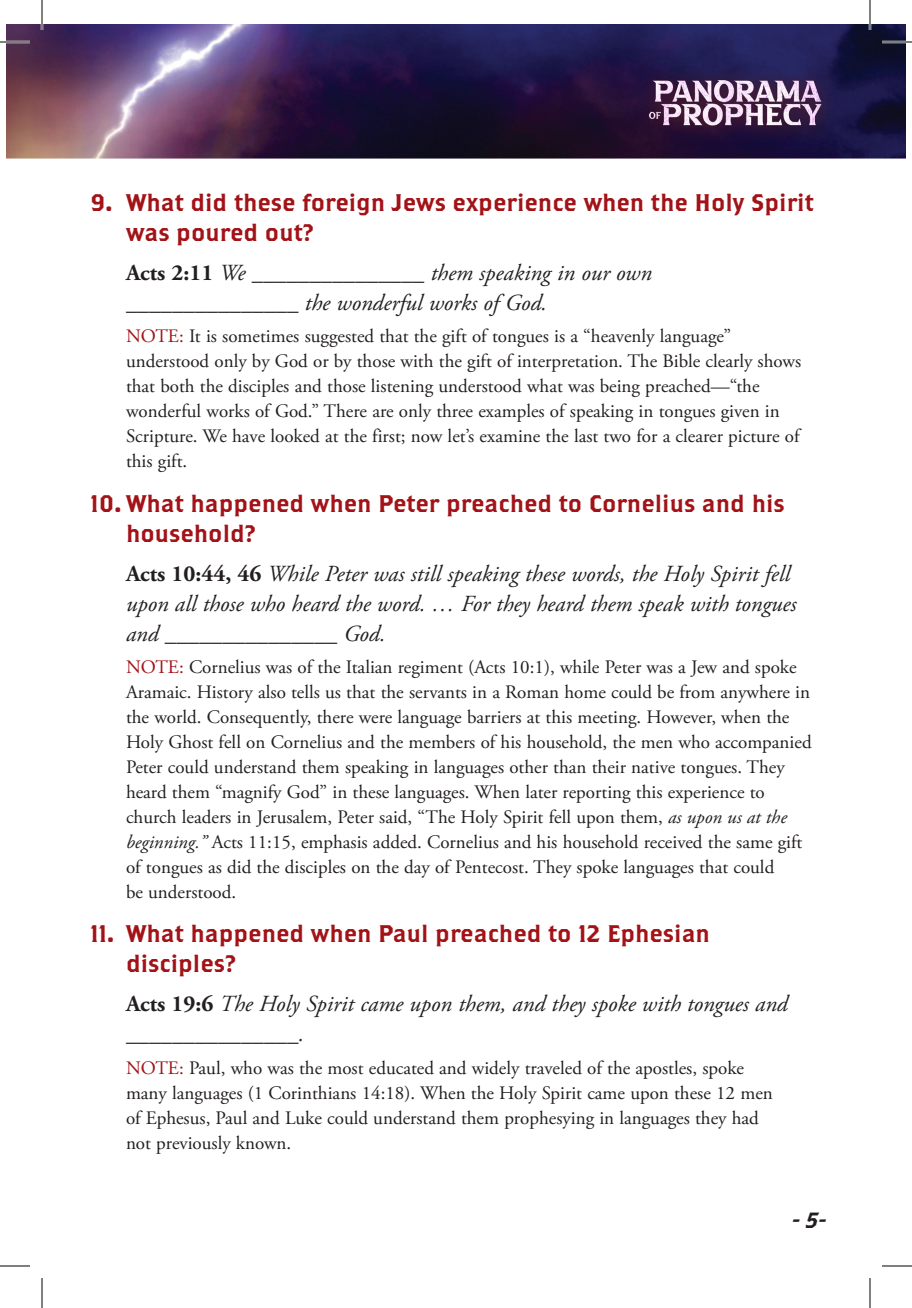
<style>
.page{position:relative;width:912px;height:1308px;background:#fff}
.page>*{position:absolute;margin:0;border:0;box-sizing:border-box;transform-origin:0 0}
.QUESTION{font:24px/30px "Brothers OT";color:#a21217}
.VERSES{font:italic 23px/30px "Adobe Garamond Pro";color:#231f20}
.t1{font:22px "Brothers OT Super Slant";color:#231f20}
.NOTE{font:19px/25px "Adobe Garamond Pro";color:#231f20}
.s1{font-weight:700;font-style:normal}
.s2{color:#a21217}
.s3{font-style:italic}
</style>
<div class="page">
<img style="left:6px;top:24px;width:900px;height:134px">
<img style="left:628px;top:60px;width:212px;height:92px">
<hr style="left:0;top:41px;width:30px;height:2px;background:#fff">
<hr style="left:882px;top:41px;width:30px;height:2px;background:#fff">
<hr style="left:41px;top:0;width:2px;height:30px;background:#fff">
<hr style="left:869px;top:0;width:2px;height:30px;background:#fff">
<hr style="left:0;top:42px;width:30px;height:1px;background:#000">
<hr style="left:882px;top:42px;width:30px;height:1px;background:#000">
<hr style="left:0;top:1266px;width:30px;height:1px;background:#000">
<hr style="left:882px;top:1266px;width:30px;height:1px;background:#000">
<hr style="left:42px;top:0;width:1px;height:30px;background:#000">
<hr style="left:42px;top:1278px;width:1px;height:30px;background:#000">
<hr style="left:870px;top:0;width:1px;height:30px;background:#000">
<hr style="left:870px;top:1278px;width:1px;height:30px;background:#000">
<p class="QUESTION" style="left:126px;top:189px;width:689px;text-indent:-36px">9. What did these foreign Jews experience when the Holy Spirit was poured out?</p>
<p class="VERSES" style="left:126px;top:259px;width:527px"><span class="s1">Acts 2:11</span> We _______________ them speaking in our own _______________ the wonderful works of God.</p>
<p class="NOTE" style="left:126px;top:325px;width:677px"><span class="s2">NOTE:</span> It is sometimes suggested that the gift of tongues is a “heavenly language” understood only by God or by those with the gift of interpretation. The Bible clearly shows that both the disciples and those listening understood what was being preached—“the wonderful works of God.” There are only three examples of speaking in tongues given in Scripture. We have looked at the first; now let’s examine the last two for a clearer picture of this gift.</p>
<p class="QUESTION" style="left:126px;top:490px;width:660px;text-indent:-36px">10. What happened when Peter preached to Cornelius and his household?</p>
<p class="VERSES" style="left:126px;top:559px;width:672px"><span class="s1">Acts 10:44, 46</span> While Peter was still speaking these words, the Holy Spirit fell upon all those who heard the word. … For they heard them speak with tongues and _______________ God.</p>
<p class="NOTE" style="left:126px;top:655px;width:687px"><span class="s2">NOTE:</span> Cornelius was of the Italian regiment (Acts 10:1), while Peter was a Jew and spoke Aramaic. History also tells us that the servants in a Roman home could be from anywhere in the world. Consequently, there were language barriers at this meeting. However, when the Holy Ghost fell on Cornelius and the members of his household, the men who accompanied Peter could understand them speaking in languages other than their native tongues. They heard them “magnify God” in these languages. When later reporting this experience to church leaders in Jerusalem, Peter said, “The Holy Spirit fell upon them, <span class="s3">as upon us at the beginning.”</span> Acts 11:15, emphasis added. Cornelius and his household received the same gift of tongues as did the disciples on the day of Pentecost. They spoke languages that could<br>be understood.</p>
<p class="QUESTION" style="left:126px;top:920px;width:586px;text-indent:-36px">11. What happened when Paul preached to 12 Ephesian disciples?</p>
<p class="VERSES" style="left:126px;top:990px;width:663px"><span class="s1">Acts 19:6</span> The Holy Spirit came upon them, and they spoke with tongues and _______________.</p>
<p class="NOTE" style="left:126px;top:1056px;width:648px"><span class="s2">NOTE:</span> Paul, who was the most educated and widely traveled of the apostles, spoke many languages (1 Corinthians 14:18). When the Holy Spirit came upon these 12 men of Ephesus, Paul and Luke could understand them prophesying in languages they had not previously known.</p>
<p class="t1" style="left:792px;top:1210px;width:36px">- 5-</p>
</div>
